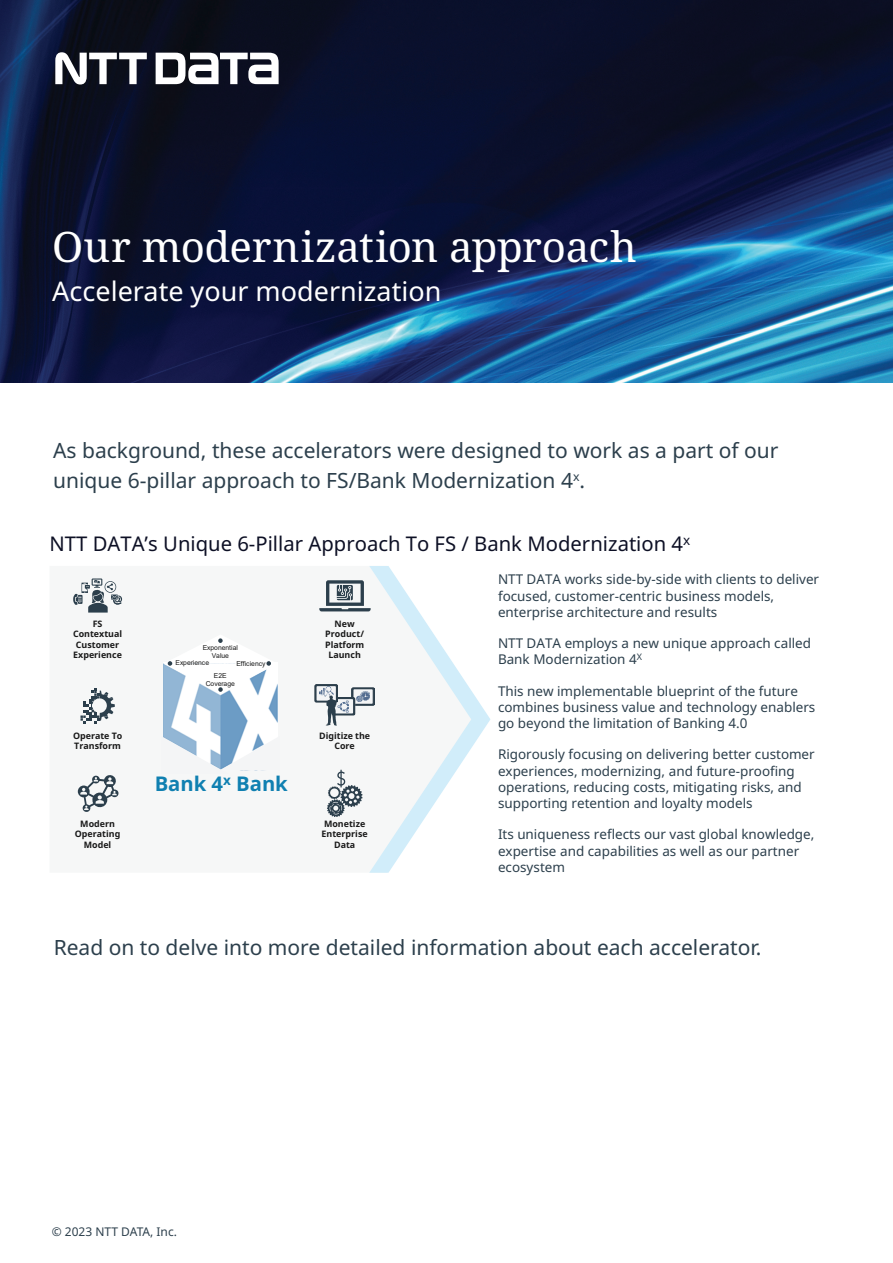
<style>
.page{position:relative;width:893px;height:1263px;background:#fff}
.page>*{position:absolute;margin:0;border:0;box-sizing:border-box;transform-origin:0 0}
.t1{font:42px "Noto Serif";letter-spacing:-.005em;color:#fff}
.t2{font:27px "Noto Sans";color:#fff}
.t3{font:21px/30px "Noto Sans";color:#2c3f4c}
.t4{font:20.25px "Noto Sans";color:#0d1025}
.t5{font:700 20.25px "Noto Sans";color:#1080b1}
.t6{font:13.5px/16.2px "Noto Sans";color:#2c3f4c}
.t7{font:12px "Noto Sans";color:#2c3f4c}
.t8{font:700 8.85px/10.6px "Noto Sans";color:#191919;text-align:center}
.t9{font:6.75px/8.1px "Arial";letter-spacing:-.005em;color:#191919;text-align:center}
</style>
<div class="page">
<img style="left:0;top:0;width:893px;height:383px">
<svg style="left:156px;top:53px;width:123px;height:31px"></svg>
<svg style="left:55px;top:52px;width:92px;height:33px"></svg>
<img style="left:163px;top:693px;width:115px;height:43px">
<svg style="left:161px;top:736px;width:119px;height:38px"></svg>
<svg style="left:163px;top:638px;width:115px;height:55px"></svg>
<svg style="left:73px;top:578px;width:49px;height:34px"></svg>
<svg style="left:78px;top:775px;width:41px;height:37px"></svg>
<svg style="left:80px;top:688px;width:35px;height:35px"></svg>
<svg style="left:314px;top:566px;width:176px;height:307px"></svg>
<h1 class="t1" style="left:52px;top:218px;width:586px">Our modernization approach</h1>
<h2 class="t2" style="left:52px;top:276px;width:391px">Accelerate your modernization</h2>
<h3 class="t3" style="left:53px;top:435px;width:727px">As background, these accelerators were designed to work as a part of our unique 6-pillar approach to FS/Bank Modernization 4<sup>x</sup>.</h3>
<h3 class="t4" style="left:50px;top:532px;width:642px">NTT DATA’s Unique 6-Pillar Approach To FS / Bank Modernization 4<sup>x</sup></h3>
<p class="t6" style="left:498px;top:571px;width:323px">NTT DATA works side-by-side with clients to deliver focused, customer-centric business models, enterprise architecture and results</p>
<p class="t6" style="left:498px;top:635px;width:315px">NTT DATA employs a new unique approach called<br>Bank Modernization 4<sup>X</sup></p>
<p class="t6" style="left:498px;top:683px;width:319px">This new implementable blueprint of the future combines business value and technology enablers go beyond the limitation of Banking 4.0</p>
<p class="t6" style="left:498px;top:747px;width:318px">Rigorously focusing on delivering better customer experiences, modernizing, and future-proofing operations, reducing costs, mitigating risks, and supporting retention and loyalty models</p>
<p class="t6" style="left:498px;top:826px;width:318px">Its uniqueness reflects our vast global knowledge, expertise and capabilities as well as our partner ecosystem</p>
<p class="t8" style="left:73px;top:618px;width:51px">FS<br>Contextual<br>Customer<br>Experience</p>
<p class="t8" style="left:325px;top:618px;width:41px">New<br>Product/<br>Platform<br>Launch</p>
<p class="t9" style="left:203px;top:643px;width:37px">Exponential<br>Value</p>
<p class="t9" style="left:236px;top:659px;width:31px">Efficiency</p>
<p class="t9" style="left:206px;top:671px;width:31px">E2E<br>Coverage</p>
<p class="t9" style="left:175px;top:659px;width:35px">Experience</p>
<p class="t8" style="left:319px;top:730px;width:52px">Digitize the<br>Core</p>
<p class="t8" style="left:73px;top:730px;width:51px;text-align:left">Operate To<br>Transform</p>
<h3 class="t5" style="left:155px;top:772px;width:135px">Bank 4<sup>x</sup> Bank</h3>
<p class="t8" style="left:322px;top:818px;width:48px">Monetize<br>Enterprise<br>Data</p>
<p class="t8" style="left:75px;top:818px;width:47px">Modern<br>Operating<br>Model</p>
<h3 class="t3" style="left:54px;top:933px;width:709px">Read on to delve into more detailed information about each accelerator.</h3>
<p class="t7" style="left:52px;top:1225px;width:127px">© 2023 NTT DATA, Inc.</p>
</div>
